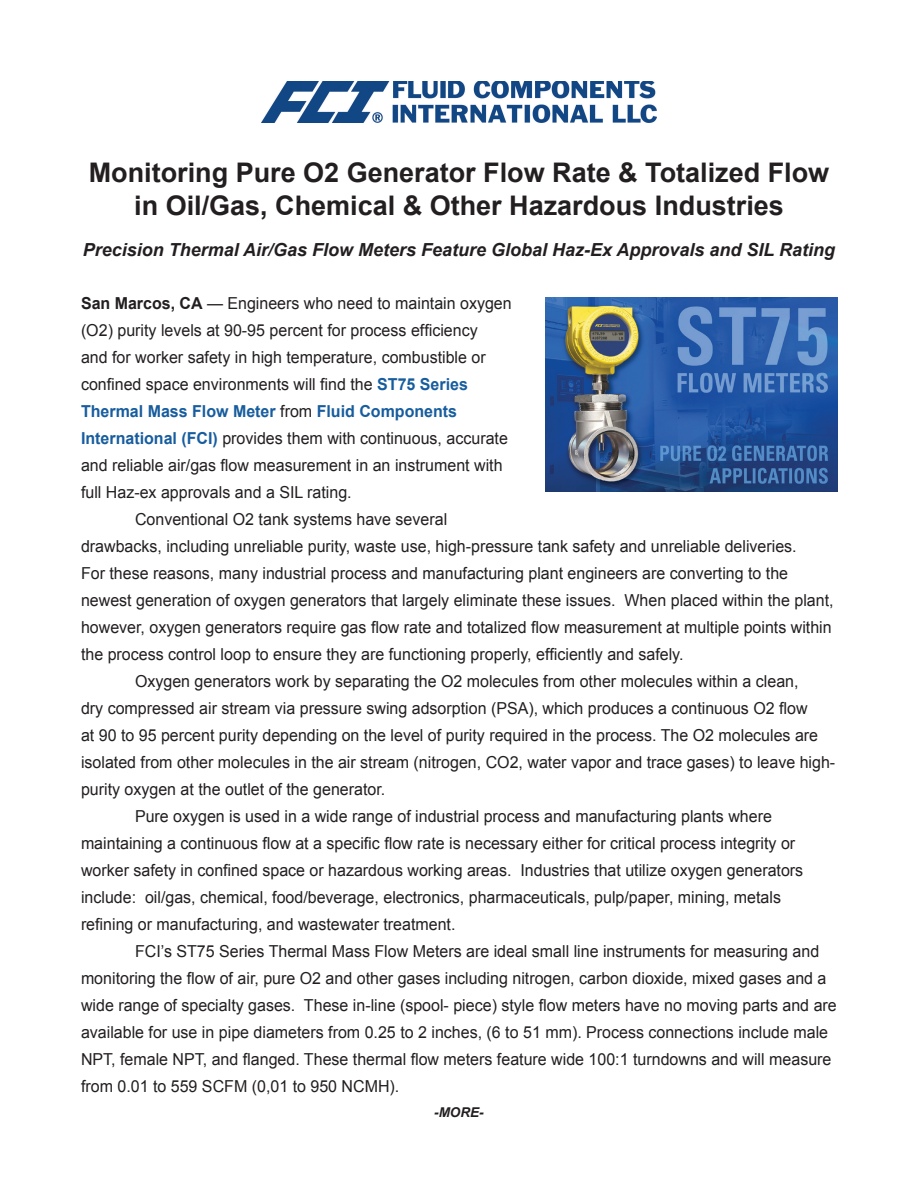
<style>
.page{position:relative;width:918px;height:1188px;background:#fff}
.page>*{position:absolute;margin:0;border:0;box-sizing:border-box;transform-origin:0 0}
.t1{font:700 27px/33px "Arial";color:#231f20;text-align:center}
.t2{font:italic 700 18px "Arial";color:#231f20}
.t3{font:16.5px "Arial";color:#231f20}
.t4{font:700 16.5px "Arial";color:#175d9e}
.t5{font:italic 700 13.5px "Arial";color:#231f20}
.s1{font-weight:700}
.s2{font-weight:700;color:#175d9e}
.s3{font-weight:400;color:#231f20}
</style>
<div class="page">
<img style="left:262px;top:81px;width:394px;height:41px">
<img style="left:546px;top:297px;width:291px;height:194px">
<h1 class="t1" style="left:89px;top:157px;width:742px">Monitoring Pure O2 Generator Flow Rate &amp; Totalized Flow in Oil/Gas, Chemical &amp; Other Hazardous Industries</h1>
<p class="t2" style="left:83px;top:238px;width:754px">Precision Thermal Air/Gas Flow Meters Feature Global Haz-Ex Approvals and SIL Rating</p>
<p class="t3" style="left:81px;top:293px;width:432px"><span class="s1">San Marcos, CA</span> — Engineers who need to maintain oxygen</p>
<p class="t3" style="left:81px;top:320px;width:398px">(O2) purity levels at 90-95 percent for process efficiency</p>
<p class="t3" style="left:81px;top:347px;width:406px">and for worker safety in high temperature, combustible or</p>
<p class="t3" style="left:81px;top:374px;width:388px">confined space environments will find the <span class="s2">ST75 Series</span></p>
<p class="t4" style="left:81px;top:401px;width:378px">Thermal Mass Flow Meter <span class="s3">from</span> Fluid Components</p>
<p class="t3" style="left:81px;top:428px;width:428px"><span class="s2">International (FCI)</span> provides them with continuous, accurate</p>
<p class="t3" style="left:81px;top:455px;width:423px">and reliable air/gas flow measurement in an instrument with</p>
<p class="t3" style="left:81px;top:482px;width:272px">full Haz-ex approvals and a SIL rating.</p>
<p class="t3" style="left:135px;top:509px;width:314px">Conventional O2 tank systems have several</p>
<p class="t3" style="left:81px;top:536px;width:717px">drawbacks, including unreliable purity, waste use, high-pressure tank safety and unreliable deliveries.</p>
<p class="t3" style="left:81px;top:563px;width:709px">For these reasons, many industrial process and manufacturing plant engineers are converting to the</p>
<p class="t3" style="left:81px;top:590px;width:754px">newest generation of oxygen generators that largely eliminate these issues. When placed within the plant,</p>
<p class="t3" style="left:81px;top:617px;width:752px">however, oxygen generators require gas flow rate and totalized flow measurement at multiple points within</p>
<p class="t3" style="left:81px;top:644px;width:604px">the process control loop to ensure they are functioning properly, efficiently and safely.</p>
<p class="t3" style="left:135px;top:671px;width:665px">Oxygen generators work by separating the O2 molecules from other molecules within a clean,</p>
<p class="t3" style="left:81px;top:698px;width:728px">dry compressed air stream via pressure swing adsorption (PSA), which produces a continuous O2 flow</p>
<p class="t3" style="left:81px;top:725px;width:739px">at 90 to 95 percent purity depending on the level of purity required in the process. The O2 molecules are</p>
<p class="t3" style="left:81px;top:752px;width:756px">isolated from other molecules in the air stream (nitrogen, CO2, water vapor and trace gases) to leave high-</p>
<p class="t3" style="left:81px;top:779px;width:306px">purity oxygen at the outlet of the generator.</p>
<p class="t3" style="left:135px;top:806px;width:638px">Pure oxygen is used in a wide range of industrial process and manufacturing plants where</p>
<p class="t3" style="left:81px;top:833px;width:716px">maintaining a continuous flow at a specific flow rate is necessary either for critical process integrity or</p>
<p class="t3" style="left:81px;top:860px;width:724px">worker safety in confined space or hazardous working areas. Industries that utilize oxygen generators</p>
<p class="t3" style="left:81px;top:887px;width:702px">include: oil/gas, chemical, food/beverage, electronics, pharmaceuticals, pulp/paper, mining, metals</p>
<p class="t3" style="left:81px;top:914px;width:376px">refining or manufacturing, and wastewater treatment.</p>
<p class="t3" style="left:135px;top:941px;width:686px">FCI’s ST75 Series Thermal Mass Flow Meters are ideal small line instruments for measuring and</p>
<p class="t3" style="left:81px;top:968px;width:747px">monitoring the flow of air, pure O2 and other gases including nitrogen, carbon dioxide, mixed gases and a</p>
<p class="t3" style="left:81px;top:995px;width:757px">wide range of specialty gases. These in-line (spool- piece) style flow meters have no moving parts and are</p>
<p class="t3" style="left:81px;top:1022px;width:749px">available for use in pipe diameters from 0.25 to 2 inches, (6 to 51 mm). Process connections include male</p>
<p class="t3" style="left:81px;top:1049px;width:752px">NPT, female NPT, and flanged. These thermal flow meters feature wide 100:1 turndowns and will measure</p>
<p class="t3" style="left:81px;top:1076px;width:320px">from 0.01 to 559 SCFM (0,01 to 950 NCMH).</p>
<p class="t5" style="left:434px;top:1103px;width:51px">-MORE-</p>
</div>
